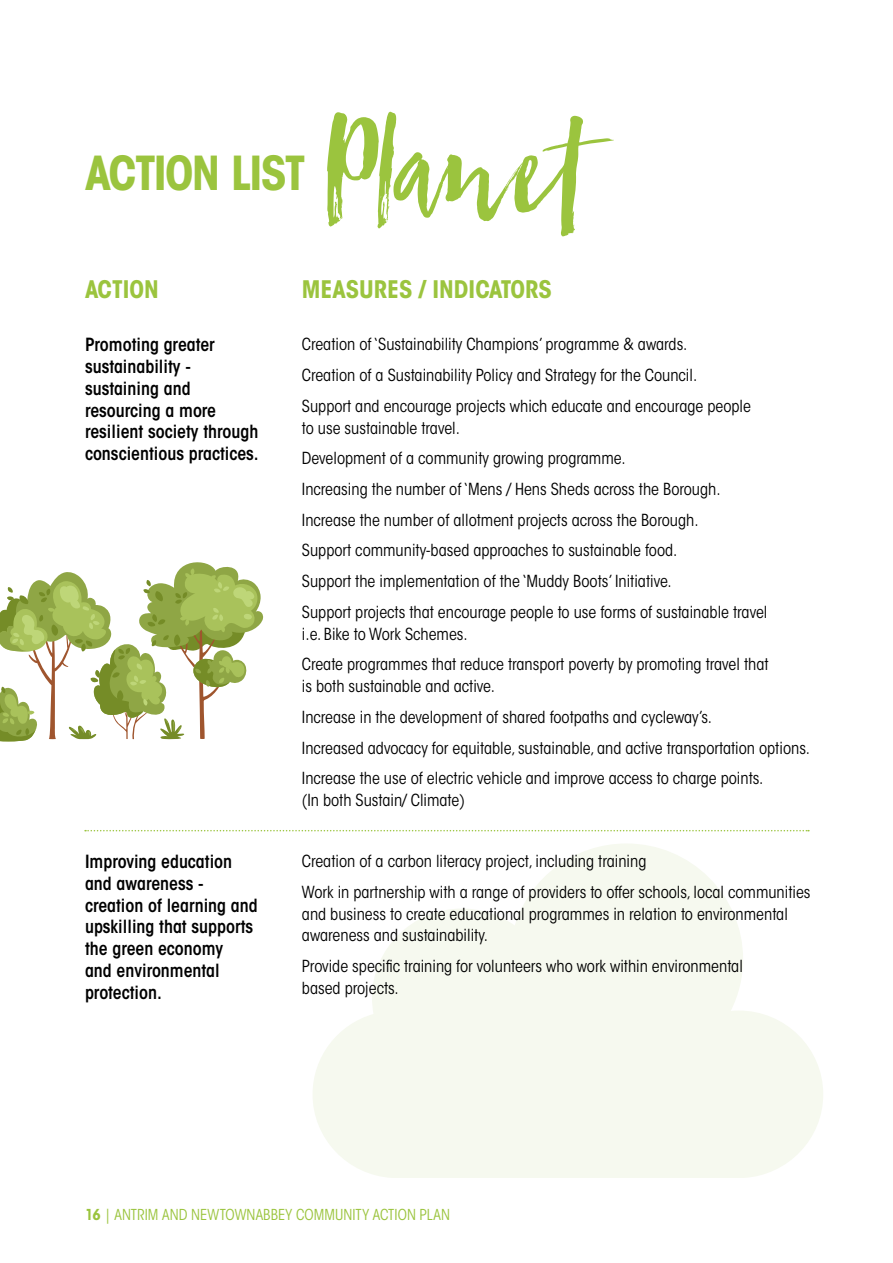
<style>
.page{position:relative;width:893px;height:1263px;background:#fff}
.page>*{position:absolute;margin:0;border:0;box-sizing:border-box;transform-origin:0 0}
.t1{font:135px "First Take";letter-spacing:.01em;color:#9bc43e}
.t2{font:700 condensed 46.5px "ITC Avant Garde Std";letter-spacing:-.04em;color:#9bc43e}
.t3{font:700 condensed 24px "ITC Avant Garde Std";color:#9bc43e}
.t4{font:600 condensed 18px/21.8px "ITC Avant Garde Std";color:#000}
.t5{font:condensed 16.5px/30.8px "ITC Avant Garde Std";color:#000}
.t6{font:condensed 15px "ITC Avant Garde Std";letter-spacing:.005em;color:#9bc43e}
.s1{font-weight:700}
</style>
<div class="page">
<svg style="left:313px;top:844px;width:510px;height:334px;fill:#f6f9ef"></svg>
<svg style="left:85px;top:830px;width:724px;height:1px"></svg>
<svg style="left:0;top:562px;width:263px;height:179px"></svg>
<h2 class="t2" style="left:85px;top:143px;width:222px">ACTION LIST</h2>
<h1 class="t1" style="left:321px;top:107px;width:265px">Planet</h1>
<h3 class="t3" style="left:85px;top:274px;width:75px">ACTION</h3>
<h3 class="t3" style="left:302px;top:274px;width:252px">MEASURES / INDICATORS</h3>
<p class="t4" style="left:85px;top:334px;width:175px">Promoting greater sustainability - sustaining and resourcing a more resilient society through conscientious practices.</p>
<p class="t5" style="left:302px;top:329px;width:451px">Creation of ‘Sustainability Champions’ programme &amp; awards.<br>Creation of a Sustainability Policy and Strategy for the Council.<br>Support and encourage projects which educate and encourage people</p>
<p class="t5" style="left:302px;top:412px;width:467px">to use sustainable travel.<br>Development of a community growing programme.<br>Increasing the number of ‘Mens / Hens Sheds across the Borough.<br>Increase the number of allotment projects across the Borough.<br>Support community-based approaches to sustainable food.<br>Support the implementation of the ‘Muddy Boots’ Initiative.<br>Support projects that encourage people to use forms of sustainable travel</p>
<p class="t5" style="left:302px;top:618px;width:468px">i.e. Bike to Work Schemes.<br>Create programmes that reduce transport poverty by promoting travel that</p>
<p class="t5" style="left:302px;top:671px;width:509px">is both sustainable and active.<br>Increase in the development of shared footpaths and cycleway’s.<br>Increased advocacy for equitable, sustainable, and active transportation options.<br>Increase the use of electric vehicle and improve access to charge points.</p>
<p class="t5" style="left:302px;top:785px;width:165px">(In both Sustain/ Climate)</p>
<p class="t4" style="left:85px;top:851px;width:174px">Improving education and awareness - creation of learning and upskilling that supports the green economy<br>and environmental protection.</p>
<p class="t5" style="left:302px;top:846px;width:510px">Creation of a carbon literacy project, including training<br>Work in partnership with a range of providers to offer schools, local communities</p>
<p class="t5" style="left:302px;top:903px;width:487px;line-height:21.8px">and business to create educational programmes in relation to environmental awareness and sustainability.</p>
<p class="t5" style="left:302px;top:955px;width:442px;line-height:21.8px">Provide specific training for volunteers who work within environmental based projects.</p>
<p class="t6" style="left:85px;top:1205px;width:366px"><span class="s1">16</span> | ANTRIM AND NEWTOWNABBEY COMMUNITY ACTION PLAN</p>
</div>
